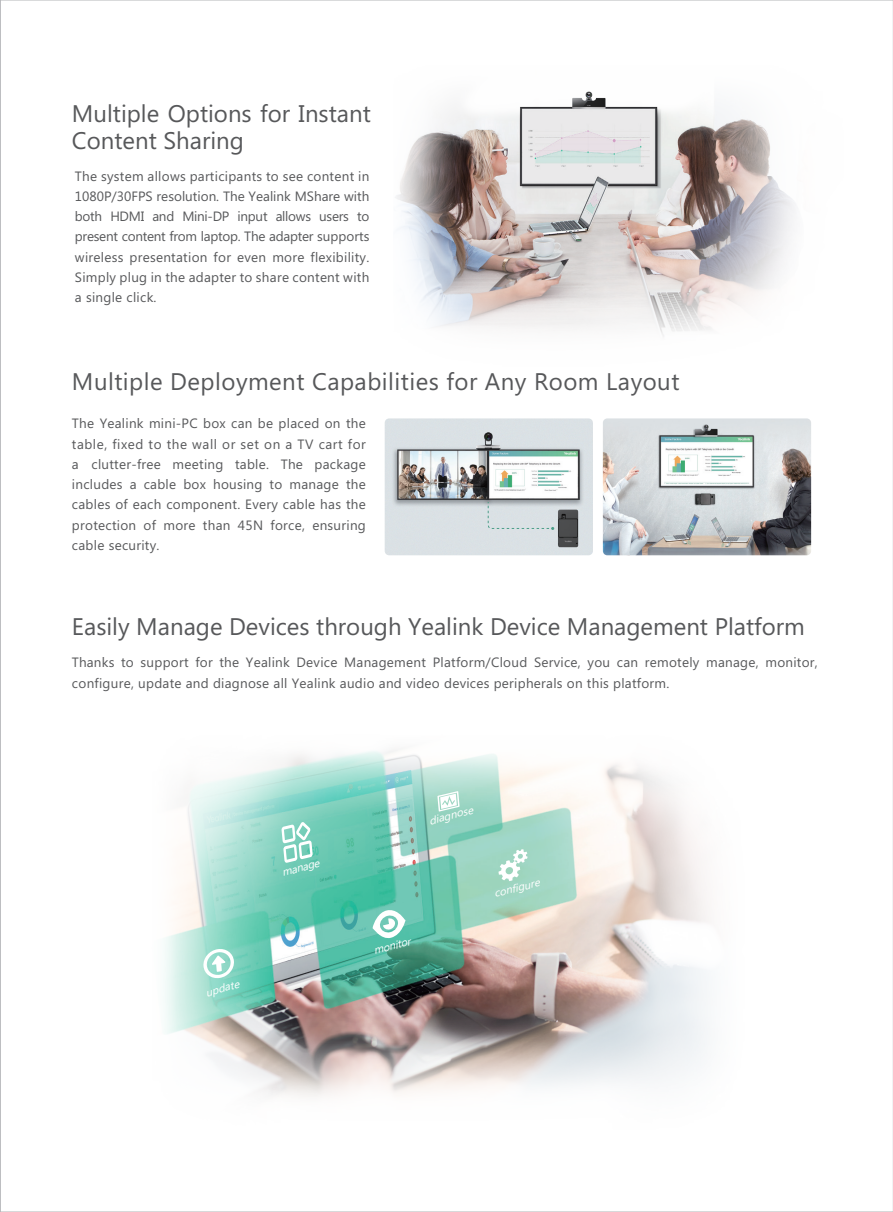
<style>
.page{position:relative;width:893px;height:1212px;background:#fff}
.page>*{position:absolute;margin:0;border:0;box-sizing:border-box;transform-origin:0 0}
.t1{font:24px/27px "Microsoft Phags Pa";color:#57585a}
.t2{font:24px "Microsoft Phags Pa";letter-spacing:.02em;color:#57585a}
.t3{font:13.5px/20.2px "Microsoft Phags Pa";letter-spacing:.02em;color:#57585a;text-align:justify}
.t4{font:italic 10.8px "Microsoft Phags Pa";color:#fff}
.t5{font:italic 10.8px "Microsoft Phags Pa";color:#fff;scale:1.04 1}
</style>
<div class="page">
<img style="left:385px;top:418px;width:208px;height:137px">
<img style="left:603px;top:418px;width:208px;height:137px">
<img style="left:165px;top:750px;width:544px;height:347px">
<svg style="left:437px;top:791px;width:23px;height:20px"></svg>
<svg style="left:203px;top:948px;width:32px;height:31px"></svg>
<svg style="left:498px;top:849px;width:30px;height:32px"></svg>
<svg style="left:373px;top:908px;width:32px;height:31px"></svg>
<svg style="left:281px;top:822px;width:32px;height:41px"></svg>
<img style="left:395px;top:91px;width:400px;height:246px">
<img style="left:558px;top:509px;width:20px;height:38px">
<svg style="left:487px;top:502px;width:67px;height:28px;background:#d2dade"></svg>
<h1 class="t1" style="left:72px;top:99px;width:300px">Multiple Options for Instant<br>Content Sharing</h1>
<p class="t3" style="left:75px;top:165px;width:296px">The system allows participants to see content in 1080P/30FPS resolution. The Yealink MShare with both HDMI and Mini-DP input allows users to present content from laptop. The adapter supports wireless presentation for even more flexibility.<br>Simply plug in the adapter to share content with a single click.</p>
<h1 class="t2" style="left:72px;top:365px;width:609px">Multiple Deployment Capabilities for Any Room Layout</h1>
<p class="t3" style="left:72px;top:413px;width:295px">The Yealink mini-PC box can be placed on the table, fixed to the wall or set on a TV cart for a clutter-free meeting table. The package includes a cable box housing to manage the cables of each component. Every cable has the protection of more than 45N force, ensuring cable security.</p>
<h1 class="t1" style="left:72px;top:612px;width:734px">Easily Manage Devices through Yealink Device Management Platform</h1>
<p class="t3" style="left:72px;top:652px;width:747px">Thanks to support for the Yealink Device Management Platform/Cloud Service, you can remotely manage, monitor, configure, update and diagnose all Yealink audio and video devices peripherals on this platform.</p>
<p class="t4" style="left:204px;top:986px;width:36px;rotate:-16deg">update</p>
<p class="t4" style="left:280px;top:865px;width:40px;rotate:-15deg">manage</p>
<p class="t5" style="left:427px;top:814px;width:45px;rotate:-15deg">diagnose</p>
<p class="t4" style="left:372px;top:943px;width:39px;rotate:-15deg">monitor</p>
<p class="t4" style="left:492px;top:886px;width:48px;rotate:-14deg">configure</p>
</div>
